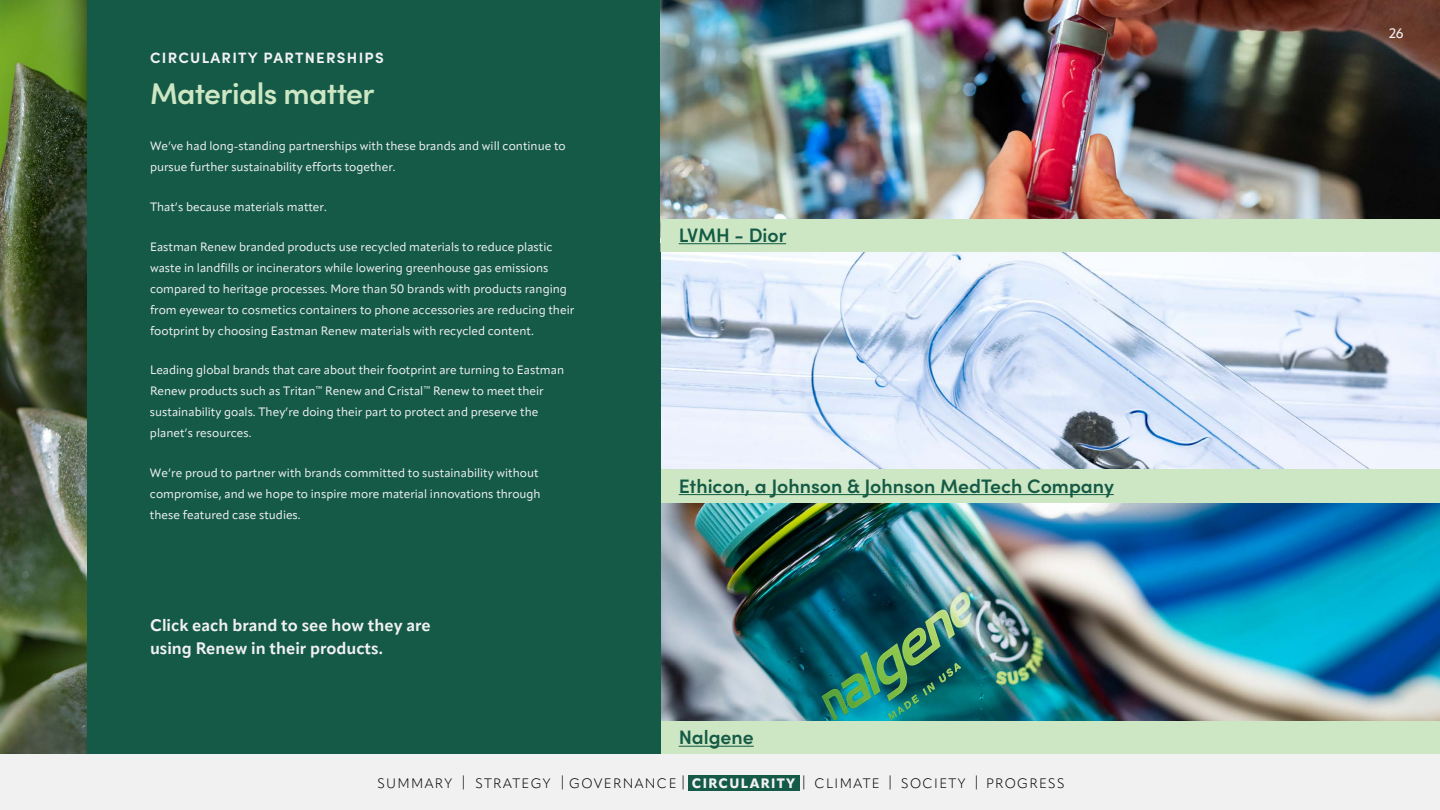
<style>
.page{position:relative;width:1440px;height:810px;background:#fff}
.page>*{position:absolute;margin:0;border:0;box-sizing:border-box;transform-origin:0 0}
.t1{font:600 30px "Sofia Pro";letter-spacing:-.02em;color:#cde6c3}
.t2{font:600 19.5px "Sofia Pro";color:#145a46}
.t3{font:700 16.5px/22.5px "Apparat";color:#f1f1f2}
.t4{font:700 15px "Sofia Pro";letter-spacing:.085em;color:#f1f1f2}
.t5{font:300 13.5px "Apparat";letter-spacing:.1em;color:#000}
.t6{font:500 13.5px "Apparat";color:#f1f1f2}
.t7{font:12px/21px "Apparat";color:#f1f1f2}
.s1{font-weight:800;color:#f1f1f2}
</style>
<div class="page">
<div style="left:0;top:754px;width:1440px;height:56px;background:#f1f1f2"></div>
<div style="left:688px;top:775px;width:112px;height:15px;background:#145a46"></div>
<img style="left:661px;top:252px;width:779px;height:469px">
<div style="left:661px;top:721px;width:779px;height:33px;background:#cde6c3"></div>
<hr style="left:679px;top:746px;width:75px;height:1px;background:#145a46">
<div style="left:661px;top:469px;width:779px;height:33px;background:#cde6c3"></div>
<hr style="left:679px;top:494px;width:435px;height:1px;background:#145a46">
<div style="left:87px;top:0;width:574px;height:754px;background:#145a46"></div>
<img style="left:661px;top:0;width:779px;height:219px">
<div style="left:661px;top:219px;width:779px;height:33px;background:#cde6c3"></div>
<hr style="left:679px;top:243px;width:107px;height:1px;background:#145a46">
<img style="left:0;top:0;width:87px;height:754px">
<p class="t4" style="left:150px;top:47px;width:235px">CIRCULARITY PARTNERSHIPS</p>
<h1 class="t1" style="left:150px;top:71px;width:226px">Materials matter</h1>
<p class="t7" style="left:150px;top:135px;width:417px">We’ve had long-standing partnerships with these brands and will continue to pursue further sustainability efforts together.</p>
<p class="t7" style="left:150px;top:196px;width:178px">That’s because materials matter.</p>
<p class="t7" style="left:150px;top:236px;width:426px">Eastman Renew branded products use recycled materials to reduce plastic waste in landfills or incinerators while lowering greenhouse gas emissions compared to heritage processes. More than 50 brands with products ranging from eyewear to cosmetics containers to phone accessories are reducing their footprint by choosing Eastman Renew materials with recycled content.</p>
<p class="t7" style="left:150px;top:360px;width:416px">Leading global brands that care about their footprint are turning to Eastman Renew products such as Tritan<sup>™</sup> Renew and Cristal<sup>™</sup> Renew to meet their sustainability goals. They’re doing their part to protect and preserve the planet’s resources.</p>
<p class="t7" style="left:150px;top:462px;width:392px">We’re proud to partner with brands committed to sustainability without compromise, and we hope to inspire more material innovations through these featured case studies.</p>
<h3 class="t3" style="left:150px;top:614px;width:282px">Click each brand to see how they are using Renew in their products.</h3>
<h2 class="t2" style="left:679px;top:220px;width:109px">LVMH - Dior</h2>
<h2 class="t2" style="left:679px;top:471px;width:437px">Ethicon, a Johnson &amp; Johnson MedTech Company</h2>
<h2 class="t2" style="left:679px;top:723px;width:77px">Nalgene</h2>
<p class="t5" style="left:377px;top:775px;width:689px">SUMMARY | STRATEGY | GOVERNANCE | <span class="s1">CIRCULARITY</span> | CLIMATE | SOCIETY | PROGRESS</p>
<p class="t6" style="left:1389px;top:25px;width:16px">26</p>
</div>
